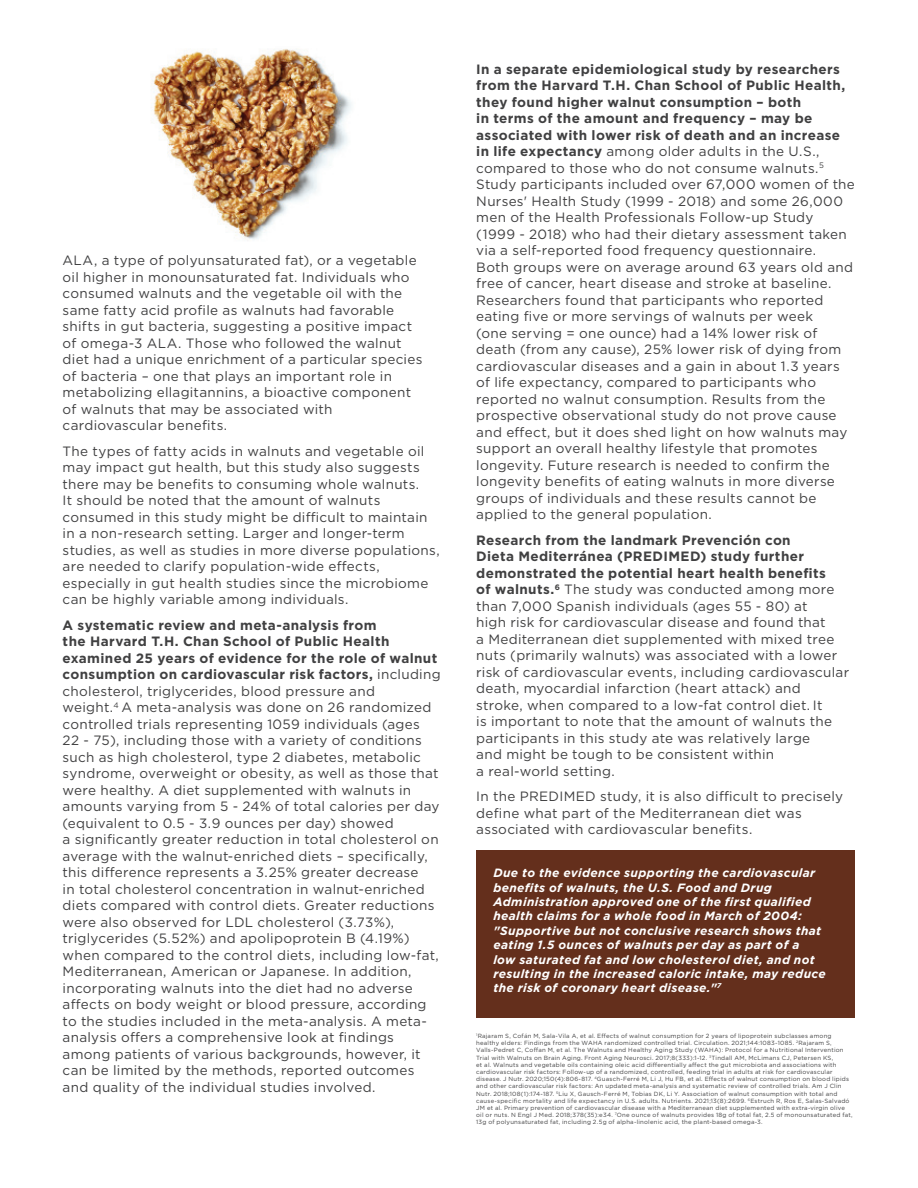
<style>
.page{position:relative;width:918px;height:1188px;background:#fff}
.page>*{position:absolute;margin:0;border:0;box-sizing:border-box;transform-origin:0 0}
.body_copy{font:13.5px/16.5px "Gotham";letter-spacing:.02em;color:#404041}
.body_copy-2{font:700 13.5px "Gotham";letter-spacing:.025em;color:#404041}
.body_copy-3{font:italic 700 12px/14.4px "Gotham";letter-spacing:.03em;color:#fff}
.body_copy-4{font:6px/7.2px "Gotham";letter-spacing:.035em;color:#404041}
.s1{font-weight:700}
</style>
<div class="page">
<img style="left:151px;top:49px;width:201px;height:191px">
<div style="left:476px;top:850px;width:379px;height:168px;background:#642f1c"></div>
<p class="body_copy" style="left:63px;top:252px;width:361px">ALA, a type of polyunsaturated fat), or a vegetable oil higher in monounsaturated fat. Individuals who consumed walnuts and the vegetable oil with the same fatty acid profile as walnuts had favorable shifts in gut bacteria, suggesting a positive impact of omega-3 ALA. Those who followed the walnut diet had a unique enrichment of a particular species of bacteria – one that plays an important role in metabolizing ellagitannins, a bioactive component of walnuts that may be associated with cardiovascular benefits.</p>
<p class="body_copy" style="left:63px;top:442px;width:379px">The types of fatty acids in walnuts and vegetable oil may impact gut health, but this study also suggests there may be benefits to consuming whole walnuts.<br>It should be noted that the amount of walnuts consumed in this study might be difficult to maintain in a non-research setting. Larger and longer-term studies, as well as studies in more diverse populations, are needed to clarify population-wide effects, especially in gut health studies since the microbiome can be highly variable among individuals.</p>
<p class="body_copy" style="left:63px;top:616px;width:379px"><span class="s1">A systematic review and meta-analysis from<br>the Harvard T.H. Chan School of Public Health examined 25 years of evidence for the role of walnut consumption on cardiovascular risk factors,</span> including cholesterol, triglycerides, blood pressure and<br>weight.<sup>4</sup> A meta-analysis was done on 26 randomized controlled trials representing 1059 individuals (ages<br>22 - 75), including those with a variety of conditions such as high cholesterol, type 2 diabetes, metabolic syndrome, overweight or obesity, as well as those that were healthy. A diet supplemented with walnuts in amounts varying from 5 - 24% of total calories per day (equivalent to 0.5 - 3.9 ounces per day) showed<br>a significantly greater reduction in total cholesterol on average with the walnut-enriched diets – specifically, this difference represents a 3.25% greater decrease<br>in total cholesterol concentration in walnut-enriched diets compared with control diets. Greater reductions were also observed for LDL cholesterol (3.73%), triglycerides (5.52%) and apolipoprotein B (4.19%) when compared to the control diets, including low-fat, Mediterranean, American or Japanese. In addition, incorporating walnuts into the diet had no adverse affects on body weight or blood pressure, according to the studies included in the meta-analysis. A meta&shy;analysis offers a comprehensive look at findings among patients of various backgrounds, however, it can be limited by the methods, reported outcomes and quality of the individual studies involved.</p>
<p class="body_copy-2" style="left:476px;top:60px;width:365px">In a separate epidemiological study by researchers</p>
<p class="body_copy-2" style="left:476px;top:77px;width:371px">from the Harvard T.H. Chan School of Public Health,</p>
<p class="body_copy" style="left:476px;top:93px;width:380px"><span class="s1">they found higher walnut consumption – both<br>in terms of the amount and frequency – may be associated with lower risk of death and an increase in life expectancy</span> among older adults in the U.S., compared to those who do not consume walnuts.<sup>5<br></sup>Study participants included over 67,000 women of the Nurses' Health Study (1999 - 2018) and some 26,000 men of the Health Professionals Follow-up Study (1999 - 2018) who had their dietary assessment taken via a self-reported food frequency questionnaire.<br>Both groups were on average around 63 years old and free of cancer, heart disease and stroke at baseline.<br>Researchers found that participants who reported eating five or more servings of walnuts per week<br>(one serving = one ounce) had a 14% lower risk of death (from any cause), 25% lower risk of dying from cardiovascular diseases and a gain in about 1.3 years of life expectancy, compared to participants who reported no walnut consumption. Results from the prospective observational study do not prove cause and effect, but it does shed light on how walnuts may support an overall healthy lifestyle that promotes longevity. Future research is needed to confirm the longevity benefits of eating walnuts in more diverse groups of individuals and these results cannot be applied to the general population.</p>
<p class="body_copy" style="left:476px;top:531px;width:374px"><span class="s1">Research from the landmark Prevención con<br>Dieta Mediterránea (PREDIMED) study further demonstrated the potential heart health benefits<br>of walnuts.</span><sup>6</sup> The study was conducted among more than 7,000 Spanish individuals (ages 55 - 80) at<br>high risk for cardiovascular disease and found that<br>a Mediterranean diet supplemented with mixed tree nuts (primarily walnuts) was associated with a lower risk of cardiovascular events, including cardiovascular death, myocardial infarction (heart attack) and stroke, when compared to a low-fat control diet. It<br>is important to note that the amount of walnuts the participants in this study ate was relatively large<br>and might be tough to be consistent within<br>a real-world setting.</p>
<p class="body_copy" style="left:476px;top:788px;width:368px">In the PREDIMED study, it is also difficult to precisely</p>
<p class="body_copy" style="left:476px;top:804px;width:327px">define what part of the Mediterranean diet was</p>
<p class="body_copy" style="left:476px;top:821px;width:278px">associated with cardiovascular benefits.</p>
<p class="body_copy-3" style="left:493px;top:866px;width:334px">Due to the evidence supporting the cardiovascular benefits of walnuts, the U.S. Food and Drug Administration approved one of the first qualified health claims for a whole food in March of 2004: "Supportive but not conclusive research shows that eating 1.5 ounces of walnuts per day as part of a<br>low saturated fat and low cholesterol diet, and not resulting in the increased caloric intake, may reduce the risk of coronary heart disease."<sup>7</sup></p>
<p class="body_copy-4" style="left:476px;top:1032px;width:378px"><sup>1</sup>Rajaram S, Cofán M, Sala-Vila A, et al. Effects of walnut consumption for 2 years of lipoprotein subclasses among healthy elders: Findings from the WAHA randomized controlled trial. Circulation. 2021;144:1083-1085. <sup>2</sup>Rajaram S, Valls-Pedret C, Coffan M, et al. The Walnuts and Healthy Aging Study (WAHA): Protocol for a Nutritional Intervention Trial with Walnuts on Brain Aging. Front Aging Neurosci. 2017;8(333):1-12. <sup>3</sup>Tindall AM, McLimans CJ, Petersen KS,<br>et al. Walnuts and vegetable oils containing oleic acid differentially affect the gut microbiota and associations with cardiovascular risk factors: Follow-up of a randomized, controlled, feeding trial in adults at risk for cardiovascular disease. J Nutr. 2020;150(4):806-817. <sup>4</sup>Guasch-Ferré M, Li J, Hu FB, et al. Effects of walnut consumption on blood lipids and other cardiovascular risk factors: An updated meta-analysis and systematic review of controlled trials. Am J Clin Nutr. 2018;108(1):174-187. <sup>5</sup>Liu X, Gausch-Ferré M, Tobias DK, Li Y. Association of walnut consumption with total and cause-specific mortality and life expectancy in U.S. adults. Nutrients. 2021;13(8):2699. <sup>6</sup>Estruch R, Ros E, Salas-Salvadó JM et al. Primary prevention of cardiovascular disease with a Mediterranean diet supplemented with extra-virgin olive oil or nuts. N Engl J Med. 2018;378(35):e34. <sup>7</sup>One ounce of walnuts provides 18g of total fat, 2.5 of monounsaturated fat, 13g of polyunsaturated fat, including 2.5g of alpha-linolenic acid, the plant-based omega-3.</p>
</div>
